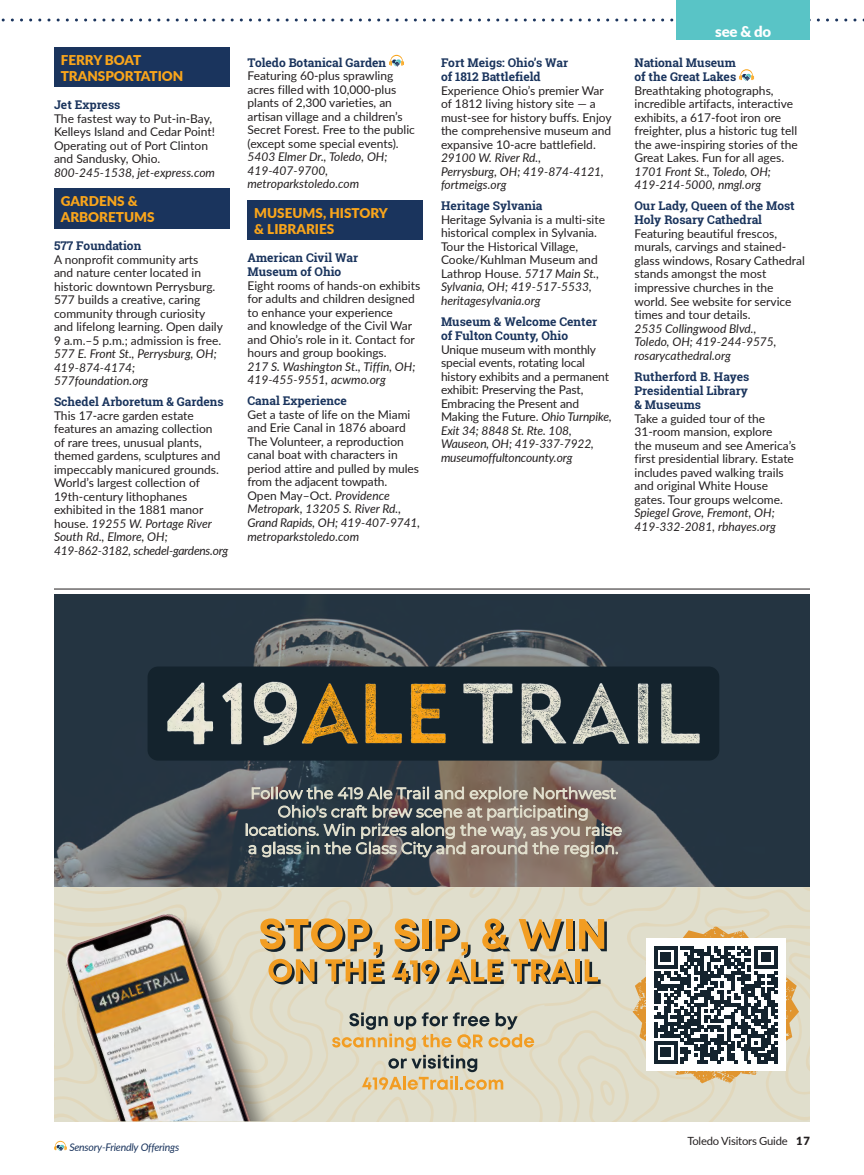
<style>
.page{position:relative;width:864px;height:1175px;background:#fff}
.page>*{position:absolute;margin:0;border:0;box-sizing:border-box;transform-origin:0 0}
.Area_Header_2{font:900 15px "Lato";color:#fff}
.Listing_Header_First{font:900 13.5px/16.2px "Lato";color:#f9a51b}
.Body{font:12px/13.5px "Lato";color:#231f20}
.Body-2{font:700 12px/14.4px "Roboto Slab";color:#1a345d}
.t1{font:11.25px "Lato";letter-spacing:-.02em;color:#231f20}
.t2{font:italic 10.5px "Lato";letter-spacing:-.02em;color:#1a345d}
.s1{font-style:italic}
.s2{font-weight:900}
</style>
<div class="page">
<svg style="left:54px;top:1140px;width:13px;height:11px"></svg>
<svg style="left:1px;top:19px;width:863px;height:3px"></svg>
<div style="left:677px;top:0;width:133px;height:40px;background:#59c4c6"></div>
<hr style="left:54px;top:589px;width:756px;height:1px;background:#231f20">
<div style="left:54px;top:47px;width:176px;height:40px;background:#1a345d"></div>
<div style="left:54px;top:189px;width:176px;height:40px;background:#1a345d"></div>
<div style="left:248px;top:200px;width:175px;height:40px;background:#1a345d"></div>
<svg style="left:389px;top:55px;width:15px;height:12px"></svg>
<svg style="left:739px;top:69px;width:15px;height:12px"></svg>
<svg style="left:54px;top:594px;width:756px;height:293px;background:#3c464f"></svg>
<div style="left:148px;top:666px;width:571px;height:94px;background:#14232d;border-radius:10px"></div>
<img style="left:119px;top:673px;width:628px;height:103px">
<svg style="left:246px;top:786px;width:376px;height:71px;background:#797672"></svg>
<svg style="left:54px;top:887px;width:756px;height:235px;background:#ccc4ad"></svg>
<p class="Listing_Header_First" style="left:61px;top:51px;width:124px">FERRY BOAT<br>TRANSPORTATION</p>
<p class="Body-2" style="left:54px;top:97px;width:68px">Jet Express</p>
<p class="Body" style="left:54px;top:111px;width:163px">The fastest way to Put-in-Bay,<br>Kelleys Island and Cedar Point!<br>Operating out of Port Clinton and Sandusky, Ohio.<br><span class="s1">800-245-1538, jet-express.com</span></p>
<p class="Listing_Header_First" style="left:61px;top:193px;width:95px">GARDENS &amp;<br>ARBORETUMS</p>
<p class="Body-2" style="left:54px;top:239px;width:89px">577 Foundation</p>
<p class="Body" style="left:54px;top:252px;width:170px">A nonprofit community arts<br>and nature center located in historic downtown Perrysburg.<br>577 builds a creative, caring community through curiosity and lifelong learning. Open daily<br>9 a.m.–5 p.m.; admission is free.<br><span class="s1">577 E. Front St., Perrysburg, OH;<br>419-874-4174;<br>577foundation.org</span></p>
<p class="Body-2" style="left:54px;top:395px;width:171px">Schedel Arboretum &amp; Gardens</p>
<p class="Body" style="left:54px;top:408px;width:176px">This 17-acre garden estate features an amazing collection<br>of rare trees, unusual plants, themed gardens, sculptures and impeccably manicured grounds.<br>World’s largest collection of<br>19th-century lithophanes exhibited in the 1881 manor house. <span class="s1">19255 W. Portage River<br>South Rd., Elmore, OH;<br>419-862-3182, schedel-gardens.org</span></p>
<p class="Body-2" style="left:248px;top:55px;width:140px">Toledo Botanical Garden</p>
<p class="Body" style="left:248px;top:68px;width:169px">Featuring 60-plus sprawling acres filled with 10,000-plus plants of 2,300 varieties, an artisan village and a children’s<br>Secret Forest. Free to the public (except some special events).<br><span class="s1">5403 Elmer Dr., Toledo, OH;<br>419-407-9700, metroparkstoledo.com</span></p>
<p class="Listing_Header_First" style="left:254px;top:204px;width:135px">MUSEUMS, HISTORY &amp; LIBRARIES</p>
<p class="Body-2" style="left:248px;top:250px;width:112px">American Civil War<br>Museum of Ohio</p>
<p class="Body" style="left:248px;top:278px;width:174px">Eight rooms of hands-on exhibits for adults and children designed to enhance your experience<br>and knowledge of the Civil War and Ohio’s role in it. Contact for hours and group bookings.<br><span class="s1">217 S. Washington St., Tiffin, OH;<br>419-455-9551, acwmo.org</span></p>
<p class="Body-2" style="left:248px;top:394px;width:101px">Canal Experience</p>
<p class="Body" style="left:248px;top:407px;width:174px">Get a taste of life on the Miami and Erie Canal in 1876 aboard<br>The Volunteer, a reproduction canal boat with characters in period attire and pulled by mules from the adjacent towpath.<br>Open May–Oct. <span class="s1">Providence<br>Metropark, 13205 S. River Rd.,<br>Grand Rapids, OH; 419-407-9741, metroparkstoledo.com</span></p>
<p class="Body-2" style="left:441px;top:55px;width:129px">Fort Meigs: Ohio’s War of 1812 Battlefield</p>
<p class="Body" style="left:441px;top:83px;width:172px">Experience Ohio’s premier War of 1812 living history site — a must-see for history buffs. Enjoy the comprehensive museum and expansive 10-acre battlefield.<br><span class="s1">29100 W. River Rd.,<br>Perrysburg, OH; 419-874-4121, fortmeigs.org</span></p>
<p class="Body-2" style="left:441px;top:198px;width:103px">Heritage Sylvania</p>
<p class="Body" style="left:441px;top:212px;width:166px">Heritage Sylvania is a multi-site historical complex in Sylvania.<br>Tour the Historical Village,<br>Cooke/Kuhlman Museum and<br>Lathrop House. <span class="s1">5717 Main St.,<br>Sylvania, OH; 419-517-5533, heritagesylvania.org</span></p>
<p class="Body-2" style="left:441px;top:314px;width:158px">Museum &amp; Welcome Center of Fulton County, Ohio</p>
<p class="Body" style="left:441px;top:342px;width:172px">Unique museum with monthly special events, rotating local history exhibits and a permanent exhibit: Preserving the Past,<br>Embracing the Present and<br>Making the Future. <span class="s1">Ohio Turnpike,<br>Exit 34; 8848 St. Rte. 108,<br>Wauseon, OH; 419-337-7922, museumoffultoncounty.org</span></p>
<p class="Area_Header_2" style="left:715px;top:20px;width:57px">see &amp; do</p>
<p class="Body-2" style="left:634px;top:55px;width:103px">National Museum of the Great Lakes</p>
<p class="Body" style="left:634px;top:83px;width:165px">Breathtaking photographs, incredible artifacts, interactive exhibits, a 617-foot iron ore freighter, plus a historic tug tell the awe-inspiring stories of the<br>Great Lakes. Fun for all ages.<br><span class="s1">1701 Front St., Toledo, OH;<br>419-214-5000, nmgl.org</span></p>
<p class="Body-2" style="left:634px;top:198px;width:162px">Our Lady, Queen of the Most<br>Holy Rosary Cathedral</p>
<p class="Body" style="left:634px;top:226px;width:172px">Featuring beautiful frescos, murals, carvings and stained&shy;glass windows, Rosary Cathedral stands amongst the most impressive churches in the world. See website for service times and tour details.<br><span class="s1">2535 Collingwood Blvd.,<br>Toledo, OH; 419-244-9575, rosarycathedral.org</span></p>
<p class="Body-2" style="left:634px;top:369px;width:116px;text-align:justify">Rutherford B. Hayes Presidential Library &amp; Museums</p>
<p class="Body" style="left:634px;top:411px;width:163px">Take a guided tour of the<br>31-room mansion, explore<br>the museum and see America’s first presidential library. Estate includes paved walking trails and original White House gates. Tour groups welcome.<br><span class="s1">Spiegel Grove, Fremont, OH;<br>419-332-2081, rbhayes.org</span></p>
<p class="t2" style="left:69px;top:1139px;width:111px">Sensory-Friendly Offerings</p>
<p class="t1" style="left:687px;top:1133px;width:124px">Toledo Visitors Guide <span class="s2">17</span></p>
</div>
